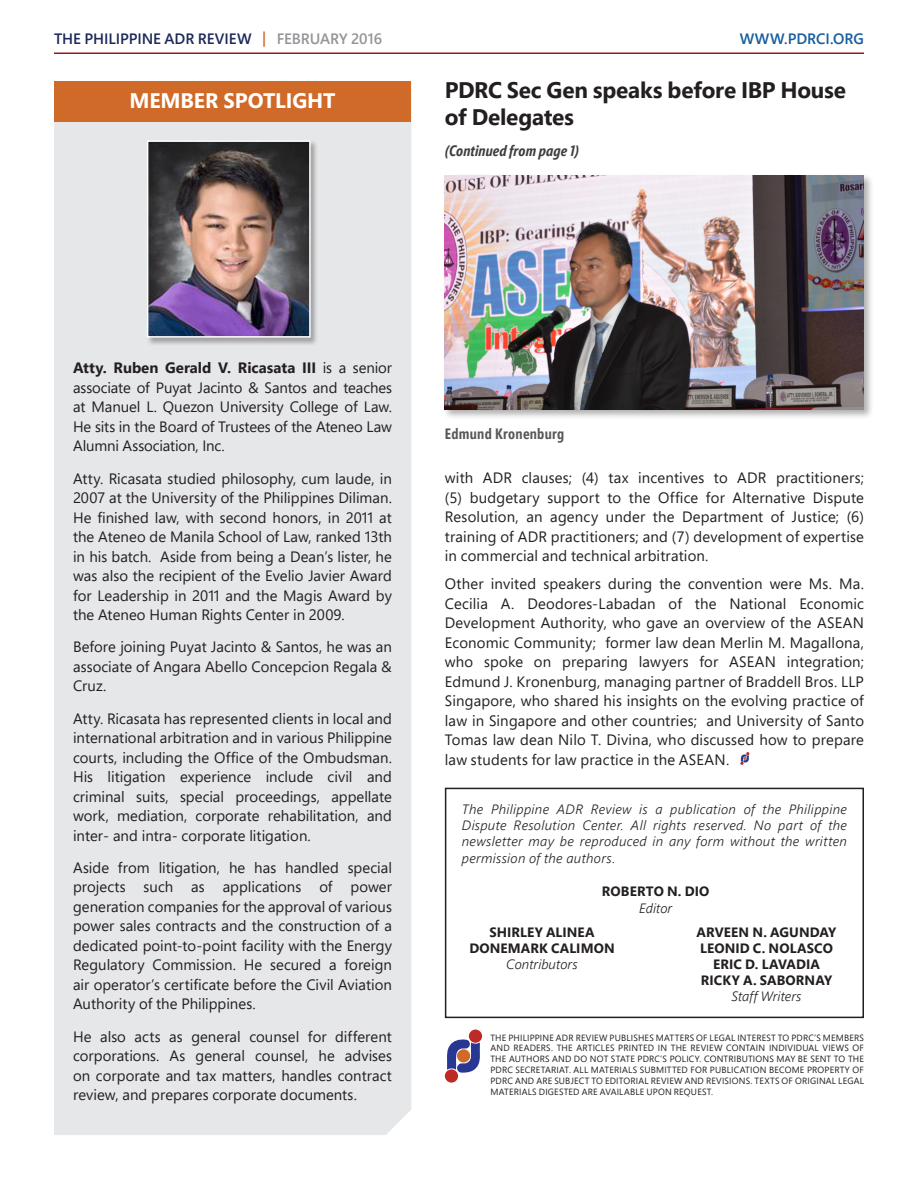
<style>
.page{position:relative;width:918px;height:1188px;background:#fff}
.page>*{position:absolute;margin:0;border:0;box-sizing:border-box;transform-origin:0 0}
.t1{font:700 22.5px/27px "Segoe Pro";letter-spacing:-.01em;color:#231f20}
.t2{font:700 21px "Segoe Pro";letter-spacing:-.005em;color:#fff}
.t3{font:15px/19.5px "Segoe Pro";color:#231f20;text-align:justify}
.t4{font:600 15px "Segoe Pro";letter-spacing:-.005em;color:#1f295a}
.t5{font:italic 700 15px "Segoe Pro Cond";letter-spacing:.01em;color:#3e3e3f}
.t6{font:700 15px "Segoe Pro Cond";letter-spacing:.02em;color:#57585a}
.t7{font:600 15px "Segoe Pro";color:#175d9e}
.t8{font:italic 300 13.5px/16.2px "Segoe Pro";letter-spacing:.025em;color:#231f20;text-align:justify}
.t9{font:700 13.5px/16.2px "Segoe Pro";letter-spacing:.005em;color:#231f20;text-align:center}
.t10{font:9px/10.8px "Segoe Pro";letter-spacing:.02em;color:#231f20;text-align:justify}
.s1{color:#d06a28}
.s2{color:#939598}
.s3{font-weight:700}
.s4{font-weight:300;font-style:italic}
</style>
<div class="page">
<hr style="left:54px;top:52px;width:810px;height:2px;background:#961a1d">
<svg style="left:444px;top:787px;width:420px;height:232px"></svg>
<div style="left:445px;top:1069px;width:13px;height:14px;background:#be2a25;border-radius:50%"></div>
<div style="left:469px;top:1030px;width:13px;height:13px;background:#be2a25;border-radius:50%"></div>
<svg style="left:446px;top:1039px;width:35px;height:34px"></svg>
<div style="left:54px;top:122px;width:357px;height:1013px;background:#e6e7e9"></div>
<div style="left:54px;top:81px;width:357px;height:41px;background:#d06a28"></div>
<div style="left:146px;top:140px;width:173px;height:206px;background:#231f20;opacity:.35"></div>
<img style="left:150px;top:143px;width:158px;height:192px">
<div style="left:147px;top:140px;width:164px;height:198px;border:2px solid #fff"></div>
<svg style="left:740px;top:752px;width:9px;height:13px"></svg>
<div style="left:443px;top:173px;width:431px;height:247px;background:#231f20;opacity:.35"></div>
<img style="left:445px;top:175px;width:419px;height:234px">
<p class="t4" style="left:54px;top:29px;width:330px">THE PHILIPPINE ADR REVIEW <span class="s1">|</span> <span class="s2">FEBRUARY 2016</span></p>
<p class="t2" style="left:129px;top:85px;width:207px">MEMBER SPOTLIGHT</p>
<p class="t7" style="left:740px;top:29px;width:126px">WWW.PDRCI.ORG</p>
<p class="t1" style="left:445px;top:76px;width:403px">PDRC Sec Gen speaks before IBP House of Delegates</p>
<p class="t5" style="left:445px;top:141px;width:136px">(Continued from page 1)</p>
<p class="t3" style="left:73px;top:358px;width:320px"><span class="s3">Atty. Ruben Gerald V. Ricasata III</span> is a senior associate of Puyat Jacinto &amp; Santos and teaches at Manuel L. Quezon University College of Law.<br>He sits in the Board of Trustees of the Ateneo Law Alumni Association, Inc.</p>
<p class="t3" style="left:73px;top:468px;width:320px">Atty. Ricasata studied philosophy, cum laude, in 2007 at the University of the Philippines Diliman.<br>He finished law, with second honors, in 2011 at the Ateneo de Manila School of Law, ranked 13th in his batch. Aside from being a Dean’s lister, he was also the recipient of the Evelio Javier Award for Leadership in 2011 and the Magis Award by the Ateneo Human Rights Center in 2009.</p>
<p class="t3" style="left:73px;top:637px;width:320px">Before joining Puyat Jacinto &amp; Santos, he was an associate of Angara Abello Concepcion Regala &amp; Cruz.</p>
<p class="t3" style="left:73px;top:708px;width:320px">Atty. Ricasata has represented clients in local and international arbitration and in various Philippine courts, including the Office of the Ombudsman.<br>His litigation experience include civil and criminal suits, special proceedings, appellate work, mediation, corporate rehabilitation, and inter- and intra- corporate litigation.</p>
<p class="t3" style="left:73px;top:858px;width:320px">Aside from litigation, he has handled special projects such as applications of power generation companies for the approval of various power sales contracts and the construction of a dedicated point-to-point facility with the Energy Regulatory Commission. He secured a foreign air operator’s certificate before the Civil Aviation Authority of the Philippines.</p>
<p class="t3" style="left:73px;top:1026px;width:320px">He also acts as general counsel for different corporations. As general counsel, he advises on corporate and tax matters, handles contract review, and prepares corporate documents.</p>
<p class="t6" style="left:445px;top:424px;width:121px">Edmund Kronenburg</p>
<p class="t3" style="left:445px;top:468px;width:421px">with ADR clauses; (4) tax incentives to ADR practitioners; (5) budgetary support to the Office for Alternative Dispute Resolution, an agency under the Department of Justice; (6) training of ADR practitioners; and (7) development of expertise in commercial and technical arbitration.</p>
<p class="t3" style="left:445px;top:574px;width:421px">Other invited speakers during the convention were Ms. Ma.<br>Cecilia A. Deodores-Labadan of the National Economic Development Authority, who gave an overview of the ASEAN Economic Community; former law dean Merlin M. Magallona, who spoke on preparing lawyers for ASEAN integration; Edmund J. Kronenburg, managing partner of Braddell Bros. LLP Singapore, who shared his insights on the evolving practice of law in Singapore and other countries; and University of Santo Tomas law dean Nilo T. Divina, who discussed how to prepare law students for law practice in the ASEAN.</p>
<p class="t8" style="left:462px;top:801px;width:387px">The Philippine ADR Review is a publication of the Philippine Dispute Resolution Center. All rights reserved. No part of the newsletter may be reproduced in any form without the written permission of the authors.</p>
<p class="t9" style="left:602px;top:883px;width:109px">ROBERTO N. DIO<br><span class="s4">Editor</span></p>
<p class="t9" style="left:469px;top:923px;width:147px">SHIRLEY ALINEA<br>DONEMARK CALIMON<br><span class="s4">Contributors</span></p>
<p class="t9" style="left:697px;top:923px;width:141px">ARVEEN N. AGUNDAY<br>LEONID C. NOLASCO<br>ERIC D. LAVADIA<br>RICKY A. SABORNAY<br><span class="s4">Staff Writers</span></p>
<p class="t10" style="left:490px;top:1032px;width:375px">THE PHILIPPINE ADR REVIEW PUBLISHES MATTERS OF LEGAL INTEREST TO PDRC’S MEMBERS AND READERS. THE ARTICLES PRINTED IN THE REVIEW CONTAIN INDIVIDUAL VIEWS OF THE AUTHORS AND DO NOT STATE PDRC’S POLICY. CONTRIBUTIONS MAY BE SENT TO THE PDRC SECRETARIAT. ALL MATERIALS SUBMITTED FOR PUBLICATION BECOME PROPERTY OF PDRC AND ARE SUBJECT TO EDITORIAL REVIEW AND REVISIONS. TEXTS OF ORIGINAL LEGAL MATERIALS DIGESTED ARE AVAILABLE UPON REQUEST.</p>
</div>
